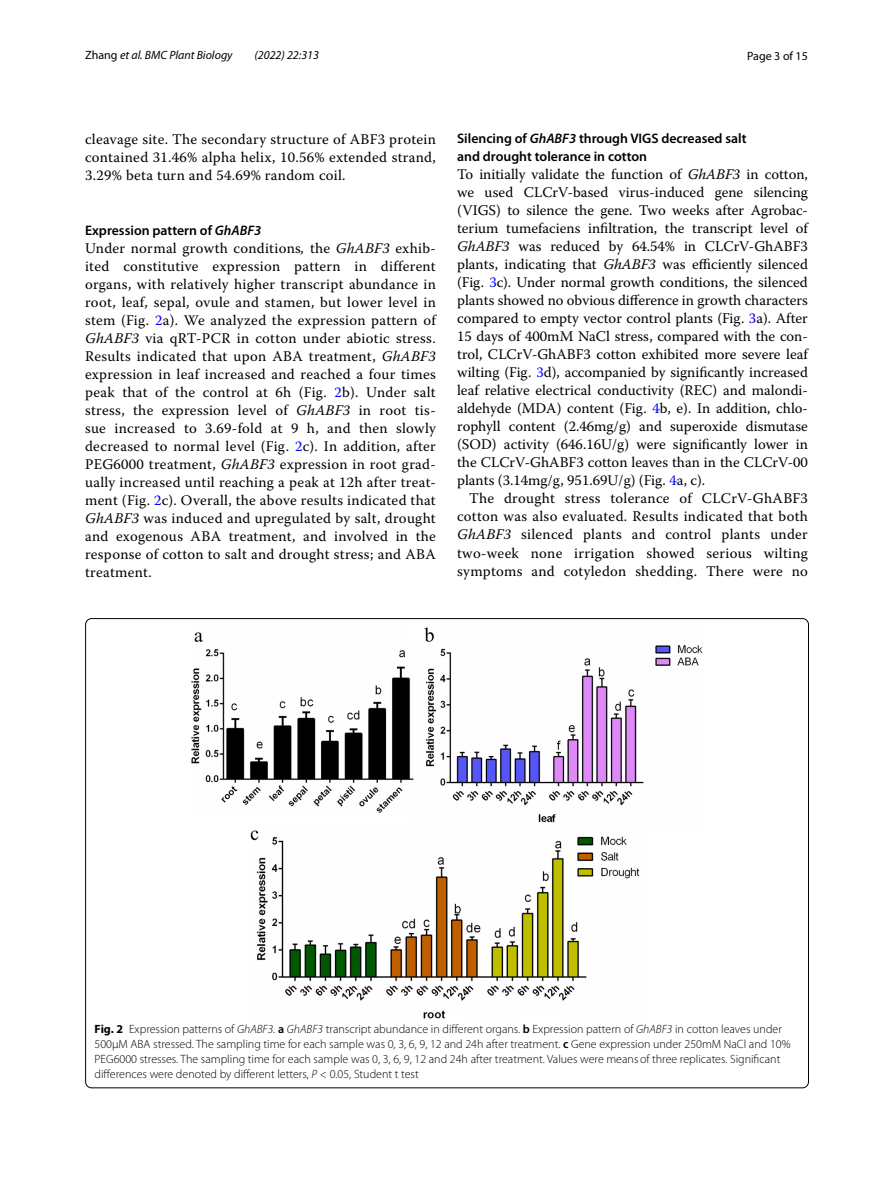
<style>
.page{position:relative;width:893px;height:1187px;background:#fff}
.page>*{position:absolute;margin:0;border:0;box-sizing:border-box;transform-origin:0 0}
.t1{font:14.7px/18px "Warnock Pro";letter-spacing:.02em;color:#000;text-align:justify}
.t2{font:600 13.8px/18px "Myriad Pro";color:#000}
.t3{font:300 12px/15px "Myriad Pro";color:#000}
.t4{font:italic 12px "Myriad Pro";color:#000}
.t5{font:12px "Myriad Pro";color:#000}
.s1{font-style:normal}
.s2{font-style:italic}
.s3{color:#00f}
.s4{font-weight:700}
.s5{font-weight:600}
</style>
<div class="page">
<img style="left:192px;top:627px;width:510px;height:391px">
<p class="t4" style="left:85px;top:48px;width:149px"><span class="s1">Zhang</span> et al. BMC Plant Biology</p>
<p class="t4" style="left:254px;top:48px;width:66px">(2022) 22:313</p>
<p class="t5" style="left:747px;top:48px;width:62px">Page 3 of 15</p>
<p class="t1" style="left:85px;top:130px;width:352px">cleavage site. The secondary structure of ABF3 protein contained 31.46% alpha helix, 10.56% extended strand, 3.29% beta turn and 54.69% random coil.</p>
<p class="t2" style="left:85px;top:220px;width:178px">Expression pattern of <span class="s2">GhABF3</span></p>
<p class="t1" style="left:85px;top:238px;width:352px">Under normal growth conditions<span class="s2">,</span> the <span class="s2">GhABF3</span> exhib&shy;ited constitutive expression pattern in different organs, with relatively higher transcript abundance in root, leaf, sepal, ovule and stamen, but lower level in stem (Fig. <span class="s3">2</span>a). We analyzed the expression pattern of <span class="s2">GhABF3</span> via qRT-PCR in cotton under abiotic stress.<br>Results indicated that upon ABA treatment, <span class="s2">GhABF3 </span>expression in leaf increased and reached a four times peak that of the control at 6h (Fig. <span class="s3">2</span>b). Under salt stress, the expression level of <span class="s2">GhABF3</span> in root tis&shy;sue increased to 3.69-fold at 9 h, and then slowly decreased to normal level (Fig. <span class="s3">2</span>c). In addition, after PEG6000 treatment, <span class="s2">GhABF3</span> expression in root grad&shy;ually increased until reaching a peak at 12h after treat&shy;ment (Fig. <span class="s3">2</span>c). Overall, the above results indicated that <span class="s2">GhABF3</span> was induced and upregulated by salt, drought and exogenous ABA treatment, and involved in the response of cotton to salt and drought stress; and ABA treatment.</p>
<p class="t2" style="left:457px;top:129px;width:291px">Silencing of <span class="s2">GhABF3</span> through VIGS decreased salt and drought tolerance in cotton</p>
<p class="t1" style="left:457px;top:165px;width:352px">To initially validate the function of <span class="s2">GhABF3</span> in cotton, we used CLCrV-based virus-induced gene silencing (VIGS) to silence the gene. Two weeks after Agrobac&shy;terium tumefaciens infiltration, the transcript level of <span class="s2">GhABF3</span> was reduced by 64.54% in CLCrV-GhABF3 plants, indicating that <span class="s2">GhABF3</span> was efficiently silenced (Fig. <span class="s3">3</span>c). Under normal growth conditions, the silenced plants showed no obvious difference in growth characters compared to empty vector control plants (Fig. <span class="s3">3</span>a). After 15 days of 400mM NaCl stress, compared with the con&shy;trol, CLCrV-GhABF3 cotton exhibited more severe leaf wilting (Fig. <span class="s3">3</span>d), accompanied by significantly increased leaf relative electrical conductivity (REC) and malondi&shy;aldehyde (MDA) content (Fig. <span class="s3">4</span>b, e). In addition, chlo&shy;rophyll content (2.46mg/g) and superoxide dismutase (SOD) activity (646.16U/g) were significantly lower in the CLCrV-GhABF3 cotton leaves than in the CLCrV-00 plants (3.14mg/g, 951.69U/g) (Fig. <span class="s3">4</span>a, c).</p>
<p class="t1" style="left:457px;top:489px;width:352px;text-indent:12px">The drought stress tolerance of CLCrV-GhABF3 cotton was also evaluated. Results indicated that both <span class="s2">GhABF3</span> silenced plants and control plants under two-week none irrigation showed serious wilting symptoms and cotyledon shedding. There were no</p>
<p class="t3" style="left:95px;top:1021px;width:697px"><span class="s4">Fig. 2</span> Expression patterns of <span class="s2">GhABF3.</span> <span class="s5">a</span> <span class="s2">GhABF3</span> transcript abundance in different organs. <span class="s5">b</span> Expression pattern of <span class="s2">GhABF3</span> in cotton leaves under 500μM ABA stressed. The sampling time for each sample was 0, 3, 6, 9, 12 and 24h after treatment. <span class="s5">c</span> Gene expression under 250mM NaCl and 10% PEG6000 stresses. The sampling time for each sample was 0, 3, 6, 9, 12 and 24h after treatment. Values were meansof three replicates. Significant differences were denoted by different letters, <span class="s2">P</span> &lt; 0.05, Student t test</p>
</div>
